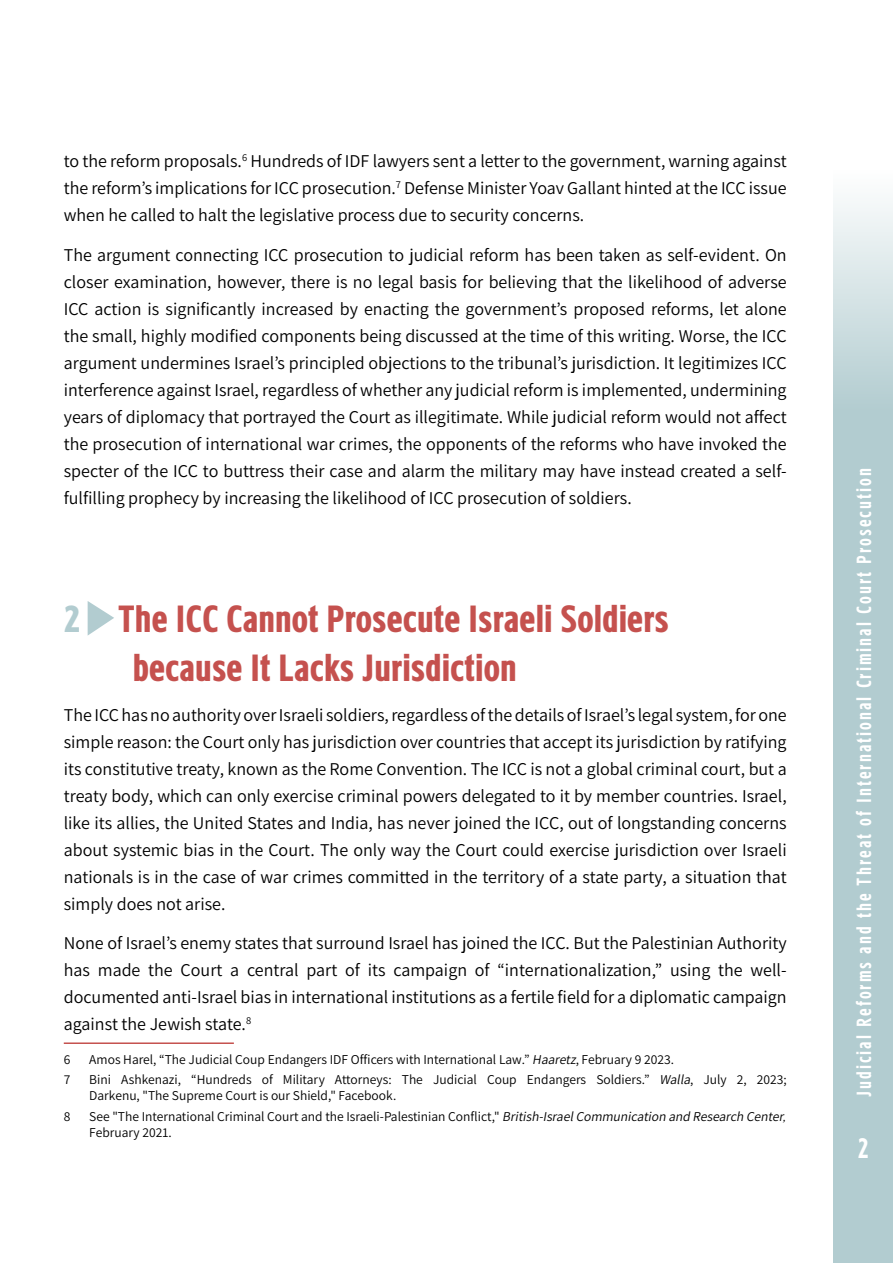
<style>
.page{position:relative;width:893px;height:1263px;background:#fff}
.page>*{position:absolute;margin:0;border:0;box-sizing:border-box;transform-origin:0 0}
.t1{font:900 36px "Fb Tamlil Condensed Eng";color:#c5514e}
.t2{font:900 36px "Fb Tamlil Condensed Eng";color:#b2ccd0}
.t3{font:700 27px "Fb Tamlil Condensed";color:#fff}
.t4{font:700 19.5px "Fb Tamlil Condensed Eng";letter-spacing:.1em;color:#fff}
.t5{font:200 18px/27px "Assistant";color:#000;text-align:justify}
.t6{font:200 13.5px "Assistant";color:#000}
.t7{font:italic 200 13.5px "Assistant";color:#000}
.t8{font:italic 13.5px "Times New Roman";color:#000}
.s1{font-style:italic}
</style>
<div class="page">
<svg style="left:833px;top:201px;width:60px;height:1062px;background:#b8d0d3"></svg>
<svg style="left:88px;top:601px;width:26px;height:34px"></svg>
<hr style="left:64px;top:1042px;width:170px;height:2px;background:#c5514e">
<p class="t5" style="left:64px;top:147px;width:724px">to the reform proposals.<sup>6</sup> Hundreds of IDF lawyers sent a letter to the government warning against</p>
<p class="t5" style="left:64px;top:147px;width:724px;text-align:left;text-indent:597px">,<br>the reform s’ implications for ICC prosecution.<sup>7</sup> Defense Minister Yoav Gallant hinted at the ICC issue when he called to halt the legislative process due to security concerns.</p>
<p class="t5" style="left:64px;top:240px;width:724px">The argument connecting ICC prosecution to judicial reform has been taken as self-evident. On closer examination, however, there is no legal basis for believing that the likelihood of adverse ICC action is significantly increased by enacting the government s’ proposed reforms, let alone the small, highly modified components being discussed at the time of this writing. Worse, the ICC argument undermines Israel s’ principled objections to the tribunal s’ jurisdiction It. legitimizes ICC interference against Israel, regardless of whether any judicial reform is implemented, undermining years of diplomacy that portrayed the Court as illegitimate. While judicial reform would not affect the prosecution of international war crimes, the opponents of the reforms who have invoked the</p>
<p class="t5" style="left:64px;top:483px;width:569px">fulfilling prophecy by increasing the likelihood of ICC prosecution of soldiers.</p>
<p class="t5" style="left:64px;top:456px;width:724px">specter of the ICC to buttress their case and alarm the military may have instead created a self-</p>
<h1 class="t2" style="left:64px;top:603px;width:18px">2</h1>
<h1 class="t1" style="left:118px;top:603px;width:553px">The ICC Cannot Prosecute Israeli Soldiers</h1>
<h1 class="t1" style="left:133px;top:652px;width:386px">because It Lacks Jurisdiction</h1>
<p class="t5" style="left:64px;top:700px;width:724px">TheICChasnoauthorityoverIsraelisoldiers,regardlessofthedetailsofIsrael s’ legalsystem,forone simple reason: the Court only has jurisdiction over countries that accept its jurisdiction by ratifying its constitutive treaty, known as the Rome Convention. The ICC is not a global criminal court, but a treaty body, which can only exercise criminal powers delegated to it by member countries. Israel, like its allies, the United States and India, has never joined the ICC, out of longstanding concerns about systemic bias in the Court. The only way the Court could exercise jurisdiction over Israeli nationals is in the case of war crimes committed in the territory of a state party a, situation that simply does not arise.</p>
<p class="t5" style="left:64px;top:929px;width:724px">None of Israel s’ enemy states that surround Israel has joined the ICC. But the Palestinian Authority</p>
<p class="t5" style="left:64px;top:983px;width:724px">documented anti-Israel bias in international institutions as a fertile field for a diplomatic campaign</p>
<p class="t5" style="left:64px;top:956px;width:724px">has made the Court a central part of its campaign of “internationalization ” , using the well-</p>
<p class="t5" style="left:64px;top:1010px;width:189px">against the Jewish state.<sup>8</sup></p>
<p class="t6" style="left:576px;top:1050px;width:100px">, February 9 2023.</p>
<p class="t6" style="left:89px;top:1050px;width:491px">Amos Harel “, The Judicial Coup Endangers IDF Officers with International L a w ” . <span class="s1">Haaretz</span></p>
<p class="t6" style="left:64px;top:1050px;width:8px">6</p>
<p class="t6" style="left:64px;top:1070px;width:8px">7</p>
<p class="t6" style="left:64px;top:1107px;width:8px">8</p>
<p class="t6" style="left:89px;top:1070px;width:23px">Bini</p>
<p class="t6" style="left:121px;top:1070px;width:61px">Ashkenazi,</p>
<p class="t6" style="left:191px;top:1070px;width:62px">“Hundreds</p>
<p class="t6" style="left:262px;top:1070px;width:13px">of</p>
<p class="t6" style="left:283px;top:1070px;width:43px">Military</p>
<p class="t6" style="left:335px;top:1070px;width:58px">Attorneys:</p>
<p class="t6" style="left:402px;top:1070px;width:23px">The</p>
<p class="t6" style="left:433px;top:1070px;width:45px">Judicial</p>
<p class="t6" style="left:487px;top:1070px;width:31px">Coup</p>
<p class="t6" style="left:527px;top:1070px;width:61px">Endangers</p>
<p class="t6" style="left:596px;top:1070px;width:55px">Soldiers ” .</p>
<p class="t7" style="left:660px;top:1070px;width:35px">Walla</p>
<p class="t6" style="left:690px;top:1070px;width:5px">,</p>
<p class="t6" style="left:703px;top:1070px;width:25px">July</p>
<p class="t6" style="left:737px;top:1070px;width:11px">2,</p>
<p class="t6" style="left:757px;top:1070px;width:31px">2023;</p>
<p class="t6" style="left:89px;top:1086px;width:308px">Darkenu ", The Supreme Court is our Shield " , Facebook.</p>
<p class="t6" style="left:89px;top:1107px;width:698px">S e e " T h e I n t e r n a t i o n a l C r i m i n a l C o u rt a n d t h e I s ra e l i - P a l e s t i n i a n C o n fl i ct " , <span class="s1">British Israel Communication and Research Center</span></p>
<p class="t7" style="left:539px;top:1107px;width:9px">-</p>
<p class="t8" style="left:783px;top:1107px;width:5px">,</p>
<p class="t6" style="left:89px;top:1123px;width:84px">February 2021.</p>
<p class="t4" style="left:855px;top:1097px;width:631px;rotate:-90deg">Judicial Reforms and the Threat of International Criminal Court Prosecution</p>
<h2 class="t3" style="left:858px;top:1136px;width:12px">2</h2>
</div>
